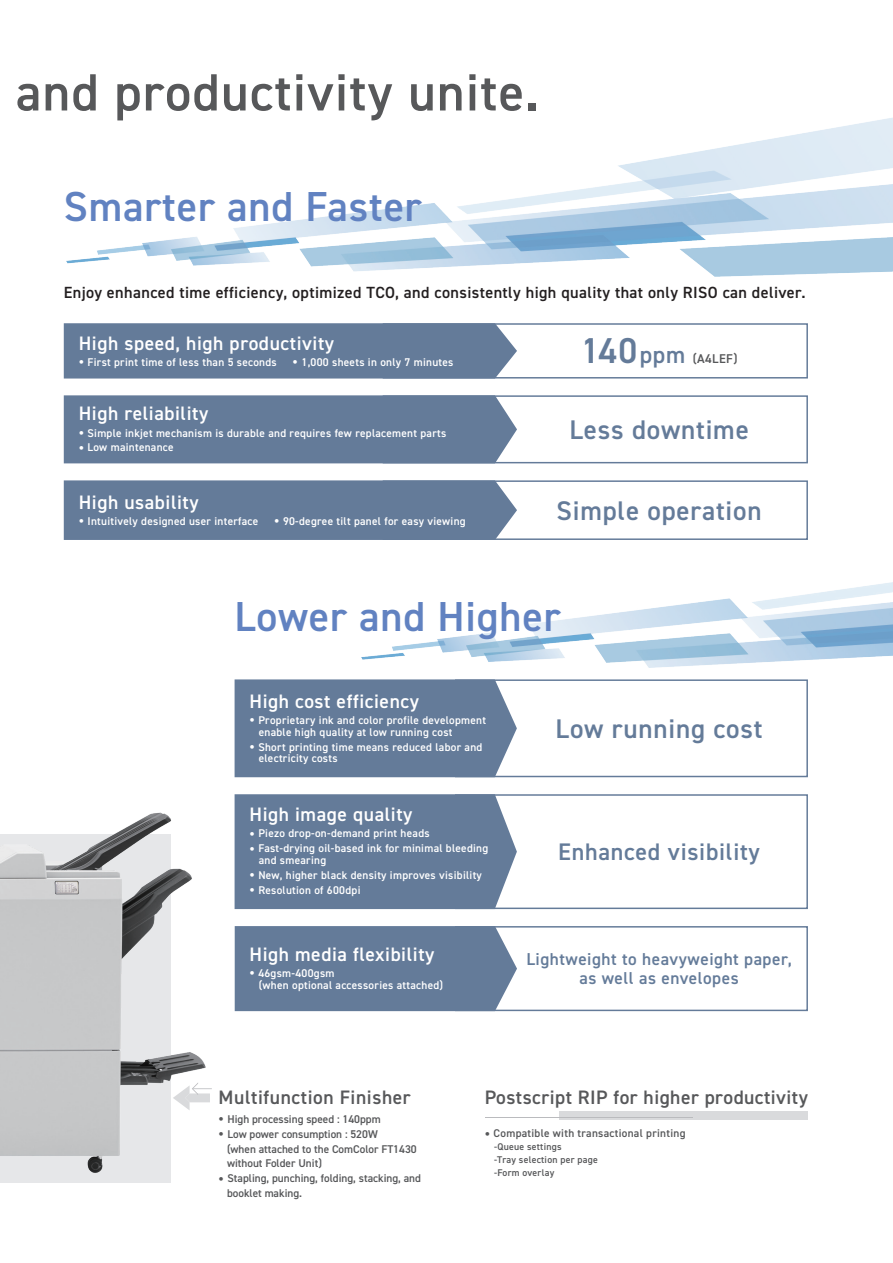
<style>
.page{position:relative;width:893px;height:1263px;background:#fff}
.page>*{position:absolute;margin:0;border:0;box-sizing:border-box;transform-origin:0 0}
.t1{font:600 52.5px "DIN2014";letter-spacing:.025em;color:#57585a}
.t2{font:600 42px "DIN2014";letter-spacing:.02em;color:#6182c1}
.t3{font:600 27px "DIN2014";letter-spacing:.03em;color:#647b99}
.t4{font:600 24px "DIN2014";letter-spacing:.03em;color:#647b99}
.t5{font:600 19.5px "DIN2014";letter-spacing:.03em;color:#fff}
.t6{font:600 19.5px "DIN2014";letter-spacing:.025em;color:#57585a}
.t7{font:600 17.25px "DIN2014";letter-spacing:.03em;color:#647b99}
.t8{font:600 16.2px "DIN2014";letter-spacing:.025em;color:#231f20}
.t9{font:600 12.75px "DIN2014";letter-spacing:.03em;color:#57585a}
.t10{font:600 11.25px "DIN2014";letter-spacing:.025em;color:#fff}
.t11{font:600 11.25px "DIN2014";color:#57585a}
.t12{font:600 11.25px "DIN2014";letter-spacing:.025em;color:#57585a}
.t13{font:600 9.75px "DIN2014";letter-spacing:.025em;color:#57585a}
.s1{font-size:36px;color:#647b99}
.s2{font-size:24px;color:#647b99}
.s3{font-size:18px}
</style>
<div class="page">
<img style="left:0;top:681px;width:244px;height:502px">
<img style="left:66px;top:118px;width:827px;height:158px">
<img style="left:362px;top:582px;width:531px;height:85px">
<div style="left:383px;top:323px;width:425px;height:55px;background:#fff;border:1px solid #647b99"></div>
<div style="left:383px;top:395px;width:425px;height:68px;background:#fff;border:1px solid #647b99"></div>
<div style="left:383px;top:480px;width:425px;height:60px;background:#fff;border:1px solid #647b99"></div>
<div style="left:455px;top:679px;width:353px;height:98px;background:#fff;border:1px solid #647b99"></div>
<div style="left:455px;top:794px;width:353px;height:115px;background:#fff;border:1px solid #647b99"></div>
<div style="left:455px;top:926px;width:353px;height:85px;background:#fff;border:1px solid #647b99"></div>
<div style="left:64px;top:323px;width:453px;height:55px;background:#647b99"></div>
<div style="left:64px;top:395px;width:453px;height:68px;background:#647b99"></div>
<div style="left:64px;top:480px;width:453px;height:60px;background:#647b99"></div>
<div style="left:235px;top:679px;width:282px;height:98px;background:#647b99"></div>
<div style="left:235px;top:794px;width:282px;height:115px;background:#647b99"></div>
<div style="left:235px;top:926px;width:282px;height:85px;background:#647b99"></div>
<svg style="left:173px;top:1082px;width:39px;height:28px"></svg>
<div style="left:559px;top:1111px;width:249px;height:9px;background:#d9dadc"></div>
<hr style="left:486px;top:1117px;width:207px;height:1px;background:#babbbe">
<h1 class="t1" style="left:16px;top:58px;width:524px">and productivity unite.</h1>
<p class="t2" style="left:64px;top:178px;width:360px">Smarter and Faster</p>
<p class="t8" style="left:64px;top:282px;width:743px">Enjoy enhanced time efficiency, optimized TCO, and consistently high quality that only RISO can deliver.</p>
<p class="t5" style="left:79px;top:330px;width:257px">High speed, high productivity</p>
<p class="t9" style="left:581px;top:350px;width:158px"><span class="s1">140</span><span class="s2">ppm</span> (A4LEF)</p>
<p class="t10" style="left:79px;top:354px;width:376px"><span class="s3">•</span> First print time of less than 5 seconds <span class="s3">•</span> 1,000 sheets in only 7 minutes</p>
<p class="t5" style="left:79px;top:401px;width:131px">High reliability</p>
<p class="t10" style="left:79px;top:425px;width:369px"><span class="s3">•</span> Simple inkjet mechanism is durable and requires few replacement parts</p>
<p class="t3" style="left:569px;top:411px;width:181px">Less downtime</p>
<p class="t10" style="left:79px;top:440px;width:96px"><span class="s3">•</span> Low maintenance</p>
<p class="t5" style="left:79px;top:489px;width:122px">High usability</p>
<p class="t10" style="left:79px;top:514px;width:389px"><span class="s3">•</span> Intuitively designed user interface <span class="s3">•</span> 90-degree tilt panel for easy viewing</p>
<p class="t3" style="left:557px;top:492px;width:207px">Simple operation</p>
<p class="t2" style="left:235px;top:589px;width:328px">Lower and Higher</p>
<p class="t5" style="left:249px;top:688px;width:171px">High cost efficiency</p>
<p class="t10" style="left:249px;top:713px;width:238px"><span class="s3">•</span> Proprietary ink and color profile development</p>
<p class="t10" style="left:259px;top:724px;width:195px">enable high quality at low running cost</p>
<p class="t10" style="left:249px;top:739px;width:234px"><span class="s3">•</span> Short printing time means reduced labor and</p>
<p class="t10" style="left:259px;top:751px;width:80px">electricity costs</p>
<p class="t5" style="left:249px;top:802px;width:165px">High image quality</p>
<p class="t10" style="left:249px;top:826px;width:182px"><span class="s3">•</span> Piezo drop-on-demand print heads</p>
<p class="t10" style="left:249px;top:841px;width:240px"><span class="s3">•</span> Fast-drying oil-based ink for minimal bleeding</p>
<p class="t10" style="left:259px;top:853px;width:69px">and smearing</p>
<p class="t10" style="left:249px;top:867px;width:234px"><span class="s3">•</span> New, higher black density improves visibility</p>
<p class="t10" style="left:249px;top:882px;width:113px"><span class="s3">•</span> Resolution of 600dpi</p>
<p class="t5" style="left:249px;top:941px;width:187px">High media flexibility</p>
<p class="t10" style="left:249px;top:965px;width:87px"><span class="s3">•</span> 46gsm-400gsm</p>
<p class="t10" style="left:259px;top:977px;width:186px">(when optional accessories attached)</p>
<p class="t3" style="left:556px;top:710px;width:208px">Low running cost</p>
<p class="t4" style="left:558px;top:836px;width:203px">Enhanced visibility</p>
<p class="t7" style="left:526px;top:948px;width:267px">Lightweight to heavyweight paper,</p>
<p class="t7" style="left:579px;top:967px;width:161px">as well as envelopes</p>
<p class="t6" style="left:219px;top:1084px;width:194px">Multifunction Finisher</p>
<p class="t6" style="left:485px;top:1084px;width:325px">Postscript RIP for higher productivity</p>
<p class="t11" style="left:219px;top:1111px;width:164px"><span class="s3">•</span> High processing speed : 140ppm</p>
<p class="t11" style="left:219px;top:1126px;width:161px"><span class="s3">•</span> Low power consumption : 520W</p>
<p class="t11" style="left:227px;top:1141px;width:191px">(when attached to the ComColor FT1430</p>
<p class="t11" style="left:227px;top:1156px;width:96px">without Folder Unit)</p>
<p class="t11" style="left:219px;top:1171px;width:204px"><span class="s3">•</span> Stapling, punching, folding, stacking, and</p>
<p class="t11" style="left:227px;top:1186px;width:77px">booklet making.</p>
<p class="t12" style="left:485px;top:1126px;width:202px"><span class="s3">•</span> Compatible with transactional printing</p>
<p class="t13" style="left:494px;top:1140px;width:69px">-Queue settings</p>
<p class="t13" style="left:494px;top:1153px;width:105px">-Tray selection per page</p>
<p class="t13" style="left:494px;top:1166px;width:62px">-Form overlay</p>
</div>
